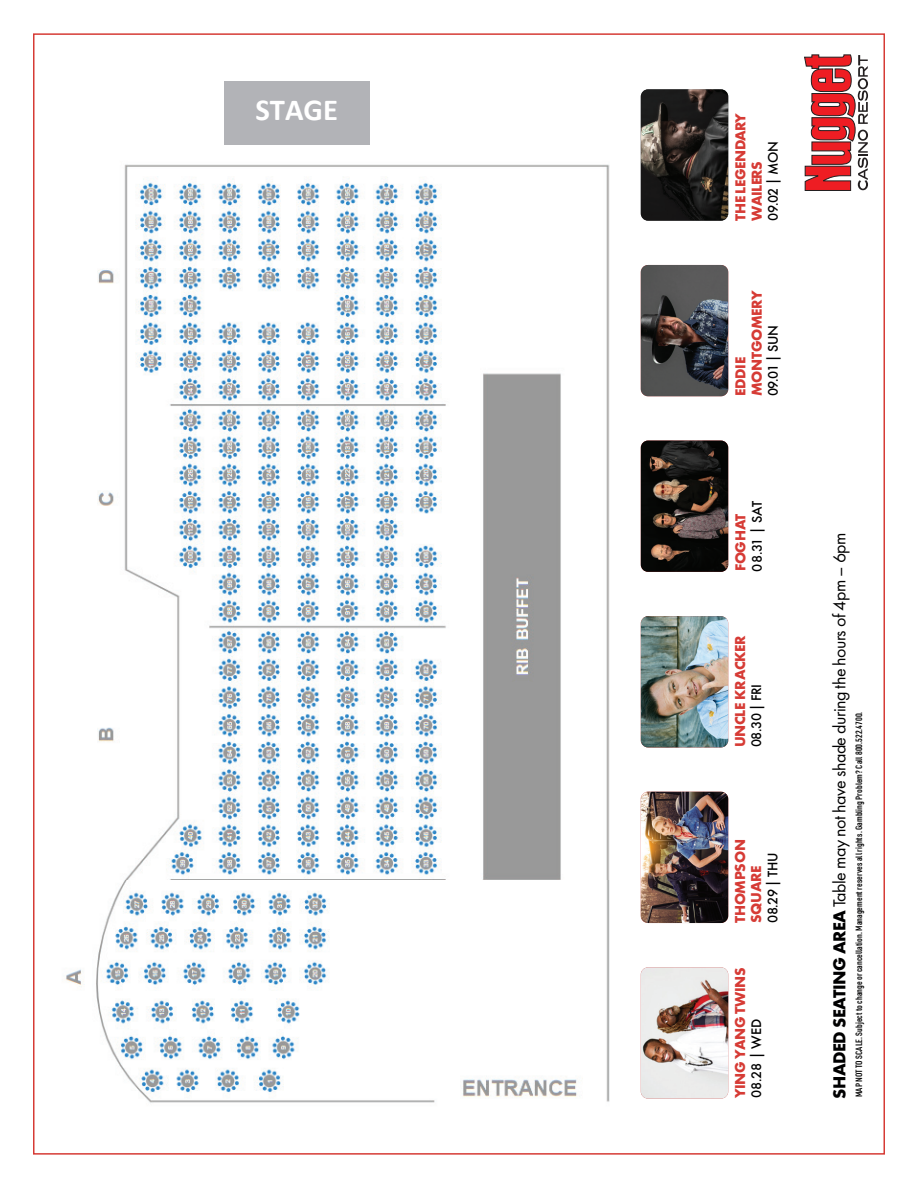
<style>
.page{position:relative;width:918px;height:1188px;background:#fff}
.page>*{position:absolute;margin:0;border:0;box-sizing:border-box;transform-origin:0 0}
.t1{font:700 30.6px "Calibri";color:#fff}
.t2{font:18px "Futura PT";letter-spacing:-.03em;color:#000001}
.t3{font:700 15px/16.2px "Futura PT";letter-spacing:-.02em;color:#d63b35}
.t4{font:500 14.4px "Futura PT";letter-spacing:-.03em;color:#000001}
.t5{font:600 9px "URWDIN Cond";color:#000001}
.s1{font-weight:700}
</style>
<div class="page">
<img style="left:98px;top:164px;width:512px;height:717px">
<img style="left:66px;top:881px;width:544px;height:222px">
<div style="left:224px;top:81px;width:145px;height:64px;background:#b2b3b7"></div>
<img style="left:641px;top:967px;width:87px;height:132px">
<img style="left:641px;top:441px;width:87px;height:131px">
<img style="left:641px;top:616px;width:87px;height:131px">
<img style="left:641px;top:89px;width:87px;height:132px">
<img style="left:641px;top:792px;width:87px;height:131px">
<img style="left:641px;top:265px;width:87px;height:131px">
<svg style="left:804px;top:55px;width:64px;height:136px"></svg>
<h1 class="t1" style="left:255px;top:88px;width:84px">STAGE</h1>
<h3 class="t3" style="left:732px;top:221px;width:110px;rotate:-90deg">THE LEGENDARY<br>WAILERS</h3>
<h3 class="t4" style="left:764px;top:221px;width:80px;rotate:-90deg">09.02 | MON</h3>
<h3 class="t3" style="left:732px;top:396px;width:107px;rotate:-90deg">EDDIE<br>MONTGOMERY</h3>
<h3 class="t4" style="left:764px;top:396px;width:72px;rotate:-90deg">09.01 | SUN</h3>
<h3 class="t4" style="left:748px;top:572px;width:72px;rotate:-90deg">08.31 | SAT</h3>
<h3 class="t3" style="left:732px;top:571px;width:59px;rotate:-90deg">FOGHAT</h3>
<h3 class="t3" style="left:732px;top:747px;width:114px;rotate:-90deg">UNCLE KRACKER</h3>
<h3 class="t4" style="left:748px;top:747px;width:65px;rotate:-90deg">08.30 | FRI</h3>
<h3 class="t3" style="left:732px;top:923px;width:85px;rotate:-90deg">THOMPSON<br>SQUARE</h3>
<h3 class="t4" style="left:764px;top:923px;width:72px;rotate:-90deg">08.29 | THU</h3>
<h3 class="t3" style="left:732px;top:1098px;width:132px;rotate:-90deg">YING YANG TWINS</h3>
<h3 class="t4" style="left:748px;top:1098px;width:81px;rotate:-90deg">08.28 | WED</h3>
<h2 class="t2" style="left:829px;top:1099px;width:568px;rotate:-90deg"><span class="s1">SHADED SEATING AREA</span> Table may not have shade during the hours of 4pm – 6pm</h2>
<p class="t5" style="left:853px;top:1097px;width:387px;rotate:-90deg">MAP NOT TO SCALE. Subject to change or cancellation. Management reserves all rights. Gambling Problem? Call 800.522.4700.</p>
</div>
